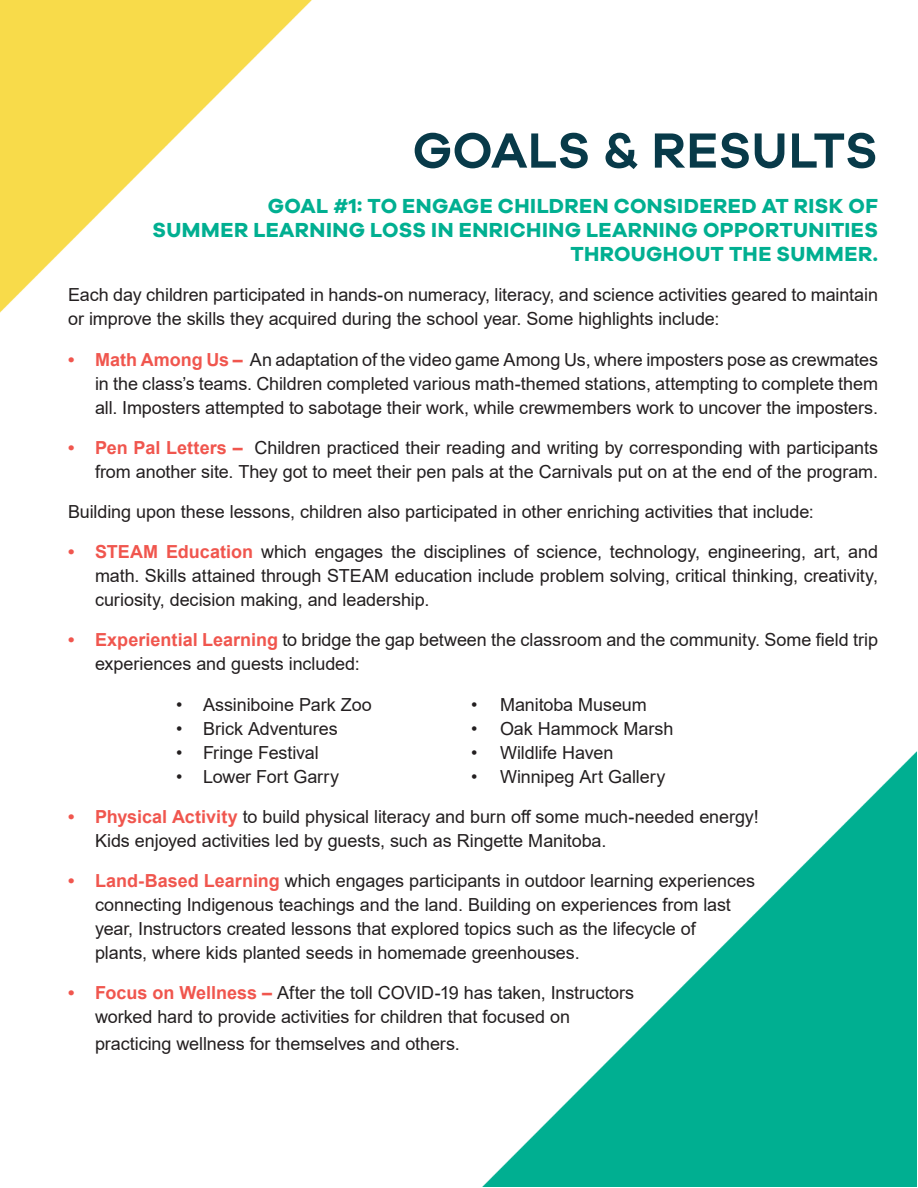
<style>
.page{position:relative;width:918px;height:1188px;background:#fff}
.page>*{position:absolute;margin:0;border:0;box-sizing:border-box;transform-origin:0 0}
.t1{font:600 51px "Galano Grotesque";color:#083a49}
.t2{font:700 21px/24px "Galano Grotesque";letter-spacing:.02em;color:#01af91;text-align:right}
.t3{font:18px/24px "Arial";letter-spacing:-.005em;color:#231f20}
.s1{font-weight:700;color:#f0564e}
</style>
<div class="page">
<img style="left:0;top:0;width:917px;height:1187px">
<p class="t1" style="left:413px;top:119px;width:467px">GOALS &amp; RESULTS</p>
<p class="t2" style="left:153px;top:193px;width:727px">GOAL #1: TO ENGAGE CHILDREN CONSIDERED AT RISK OF<br>SUMMER LEARNING LOSS IN ENRICHING LEARNING OPPORTUNITIES<br>THROUGHOUT THE SUMMER.</p>
<p class="t3" style="left:68px;top:283px;width:811px">Each day children participated in hands-on numeracy, literacy, and science activities geared to maintain or improve the skills they acquired during the school year. Some highlights include:</p>
<p class="t3" style="left:95px;top:347px;width:785px;text-align:justify;text-indent:-27px"><span class="s1">• Math Among Us –</span> An adaptation of the video game Among Us, where imposters pose as crewmates in the class’s teams. Children completed various math-themed stations, attempting to complete them all. Imposters attempted to sabotage their work, while crewmembers work to uncover the imposters.</p>
<p class="t3" style="left:68px;top:435px;width:812px;text-align:right"><span class="s1">• Pen Pal Letters –</span> Children practiced their reading and writing by corresponding with participants from another site. They got to meet their pen pals at the Carnivals put on at the end of the program.</p>
<p class="t3" style="left:68px;top:500px;width:747px">Building upon these lessons, children also participated in other enriching activities that include:</p>
<p class="t3" style="left:95px;top:540px;width:785px;text-align:justify;text-indent:-27px"><span class="s1">• STEAM Education</span> which engages the disciplines of science, technology, engineering, art, and math. Skills attained through STEAM education include problem solving, critical thinking, creativity, curiosity, decision making, and leadership.</p>
<p class="t3" style="left:95px;top:628px;width:784px;text-indent:-27px"><span class="s1">• Experiential Learning</span> to bridge the gap between the classroom and the community. Some field trip experiences and guests included:</p>
<p class="t3" style="left:176px;top:692px;width:197px">• Assiniboine Park Zoo</p>
<p class="t3" style="left:471px;top:692px;width:177px">• Manitoba Museum</p>
<p class="t3" style="left:176px;top:716px;width:163px">• Brick Adventures</p>
<p class="t3" style="left:471px;top:716px;width:204px">• Oak Hammock Marsh</p>
<p class="t3" style="left:176px;top:740px;width:144px">• Fringe Festival</p>
<p class="t3" style="left:471px;top:740px;width:144px">• Wildlife Haven</p>
<p class="t3" style="left:176px;top:764px;width:164px">• Lower Fort Garry</p>
<p class="t3" style="left:471px;top:764px;width:196px">• Winnipeg Art Gallery</p>
<p class="t3" style="left:95px;top:804px;width:665px;text-indent:-27px"><span class="s1">• Physical Activity</span> to build physical literacy and burn off some much-needed energy!<br>Kids enjoyed activities led by guests, such as Ringette Manitoba.</p>
<p class="t3" style="left:95px;top:869px;width:662px;text-indent:-27px"><span class="s1">• Land-Based Learning</span> which engages participants in outdoor learning experiences connecting Indigenous teachings and the land. Building on experiences from last year, Instructors created lessons that explored topics such as the lifecycle of<br>plants, where kids planted seeds in homemade greenhouses.</p>
<p class="t3" style="left:95px;top:981px;width:541px;text-indent:-27px"><span class="s1">• Focus on Wellness –</span> After the toll COVID-19 has taken, Instructors worked hard to provide activities for children that focused on</p>
<p class="t3" style="left:95px;top:1032px;width:366px">practicing wellness for themselves and others.</p>
</div>
